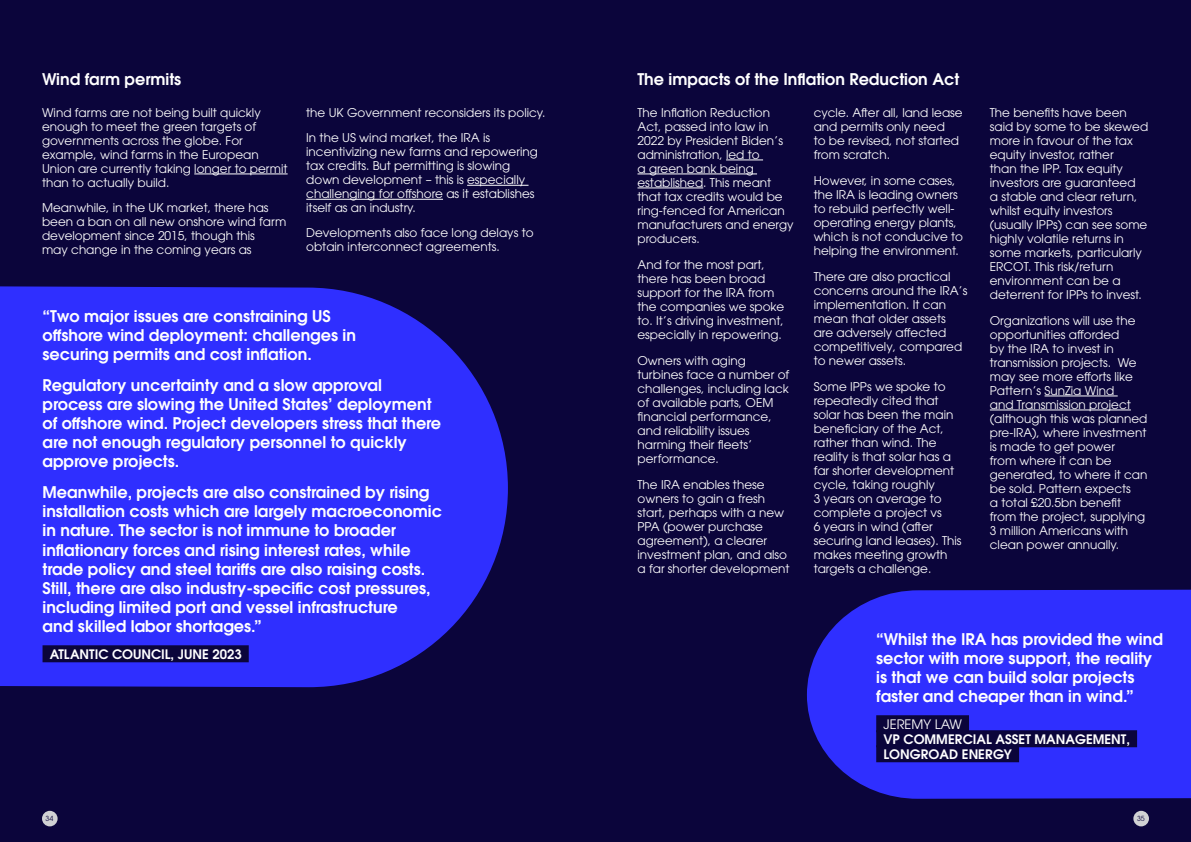
<style>
.page{position:relative;width:1191px;height:842px;background:#0b053b}
.page>*{position:absolute;margin:0;border:0;box-sizing:border-box;transform-origin:0 0}
.t1{font:600 16px/19.2px "ITC Avant Garde Std";color:#fff}
.t2{font:600 13px/15px "ITC Avant Garde Std";color:#fff}
.t3{font:13px "ITC Avant Garde Std";color:#fff}
.t4{font:12px/14px "ITC Avant Garde Std";color:#fff}
.t5{font:7px "ITC Avant Garde Std";color:#0b053b}
</style>
<div class="page">
<hr style="left:726px;top:160px;width:37px;height:1px;background:#fff">
<hr style="left:637px;top:174px;width:120px;height:1px;background:#fff">
<hr style="left:637px;top:188px;width:66px;height:1px;background:#fff">
<hr style="left:1044px;top:396px;width:73px;height:1px;background:#fff">
<hr style="left:989px;top:410px;width:141px;height:1px;background:#fff">
<hr style="left:194px;top:174px;width:94px;height:1px;background:#fff">
<hr style="left:467px;top:185px;width:61px;height:1px;background:#fff">
<hr style="left:306px;top:199px;width:137px;height:1px;background:#fff">
<svg style="left:0;top:286px;width:508px;height:401px;background:#2b2bed"></svg>
<div style="left:43px;top:645px;width:206px;height:17px;background:#0b053b"></div>
<svg style="left:806px;top:590px;width:385px;height:209px;background:#2c2bf0"></svg>
<div style="left:876px;top:715px;width:93px;height:17px;background:#0b053b"></div>
<div style="left:876px;top:730px;width:261px;height:17px;background:#0b053b"></div>
<div style="left:876px;top:745px;width:143px;height:17px;background:#0b053b"></div>
<div style="left:42px;top:811px;width:16px;height:15px;background:#d1d2d4;border-radius:50%"></div>
<div style="left:1133px;top:811px;width:16px;height:15px;background:#d1d2d4;border-radius:50%"></div>
<h1 class="t1" style="left:42px;top:70px;width:141px">Wind farm permits</h1>
<h1 class="t1" style="left:637px;top:70px;width:323px">The impacts of the Inflation Reduction Act</h1>
<p class="t4" style="left:42px;top:105px;width:247px">Wind farms are not being built quickly enough to meet the green targets of governments across the globe. For example, wind farms in the European Union are currently taking longer to permit than to actually build.</p>
<p class="t4" style="left:42px;top:201px;width:246px">Meanwhile, in the UK market, there has been a ban on all new onshore wind farm development since 2015, though this<br>may change in the coming years as</p>
<p class="t4" style="left:306px;top:100px;width:241px;line-height:25.3px">the UK Government reconsiders its policy.<br>In the US wind market, the IRA is</p>
<p class="t4" style="left:306px;top:145px;width:233px">incentivizing new farms and repowering tax credits. But permitting is slowing down development – this is especially challenging for offshore as it establishes itself as an industry.</p>
<p class="t4" style="left:306px;top:226px;width:229px">Developments also face long delays to obtain interconnect agreements.</p>
<h1 class="t1" style="left:43px;top:306px;width:315px">“Two major issues are constraining US offshore wind deployment: challenges in securing permits and cost inflation.</h1>
<h1 class="t1" style="left:43px;top:375px;width:400px">Regulatory uncertainty and a slow approval process are slowing the United States’ deployment of offshore wind. Project developers stress that there are not enough regulatory personnel to quickly approve projects.</h1>
<p class="t1" style="left:43px;top:482px;width:401px">Meanwhile, projects are also constrained by rising installation costs which are largely macroeconomic in nature. The sector is not immune to broader inflationary forces and rising interest rates, while trade policy and steel tariffs are also raising costs.<br>Still, there are also industry-specific cost pressures, including limited port and vessel infrastructure<br>and skilled labor shortages.”</p>
<p class="t2" style="left:50px;top:646px;width:193px">ATLANTIC COUNCIL, JUNE 2023</p>
<p class="t4" style="left:637px;top:105px;width:158px">The Inflation Reduction<br>Act, passed into law in<br>2022 by President Biden’s administration, led to<br>a green bank being established. This meant that tax credits would be ring-fenced for American manufacturers and energy producers.</p>
<p class="t4" style="left:637px;top:257px;width:148px">And for the most part, there has been broad support for the IRA from the companies we spoke to. It’s driving investment, especially in repowering.</p>
<p class="t4" style="left:637px;top:353px;width:153px">Owners with aging turbines face a number of challenges, including lack of available parts, OEM financial performance, and reliability issues harming their fleets’ performance.</p>
<p class="t4" style="left:637px;top:477px;width:154px">The IRA enables these owners to gain a fresh start, perhaps with a new<br>PPA (power purchase agreement), a clearer investment plan, and also a far shorter development</p>
<p class="t4" style="left:813px;top:105px;width:150px">cycle. After all, land lease and permits only need<br>to be revised, not started from scratch.</p>
<p class="t4" style="left:813px;top:173px;width:151px">However, in some cases, the IRA is leading owners to rebuild perfectly well&shy;operating energy plants, which is not conducive to helping the environment.</p>
<p class="t4" style="left:813px;top:269px;width:155px">There are also practical concerns around the IRA’s implementation. It can mean that older assets are adversely affected competitively, compared to newer assets.</p>
<p class="t4" style="left:813px;top:379px;width:149px">Some IPPs we spoke to repeatedly cited that solar has been the main beneficiary of the Act, rather than wind. The reality is that solar has a far shorter development cycle, taking roughly<br>3 years on average to complete a project vs<br>6 years in wind (after securing land leases). This makes meeting growth targets a challenge.</p>
<p class="t4" style="left:989px;top:105px;width:160px">The benefits have been said by some to be skewed more in favour of the tax equity investor, rather<br>than the IPP. Tax equity investors are guaranteed<br>a stable and clear return, whilst equity investors (usually IPPs) can see some highly volatile returns in some markets, particularly<br>ERCOT. This risk/return environment can be a deterrent for IPPs to invest.</p>
<p class="t4" style="left:989px;top:313px;width:159px">Organizations will use the opportunities afforded<br>by the IRA to invest in transmission projects. We may see more efforts like<br>Pattern’s SunZia Wind<br>and Transmission project (although this was planned pre-IRA), where investment is made to get power<br>from where it can be generated, to where it can be sold. Pattern expects<br>a total £20.5bn benefit from the project, supplying<br>3 million Americans with clean power annually.</p>
<h1 class="t1" style="left:876px;top:629px;width:288px">“Whilst the IRA has provided the wind sector with more support, the reality is that we can build solar projects faster and cheaper than in wind.”</h1>
<p class="t3" style="left:883px;top:716px;width:80px">JEREMY LAW</p>
<p class="t2" style="left:883px;top:731px;width:248px">VP COMMERCIAL ASSET MANAGEMENT,<br>LONGROAD ENERGY</p>
<p class="t5" style="left:46px;top:814px;width:9px">34</p>
<p class="t5" style="left:1137px;top:814px;width:9px">35</p>
</div>
